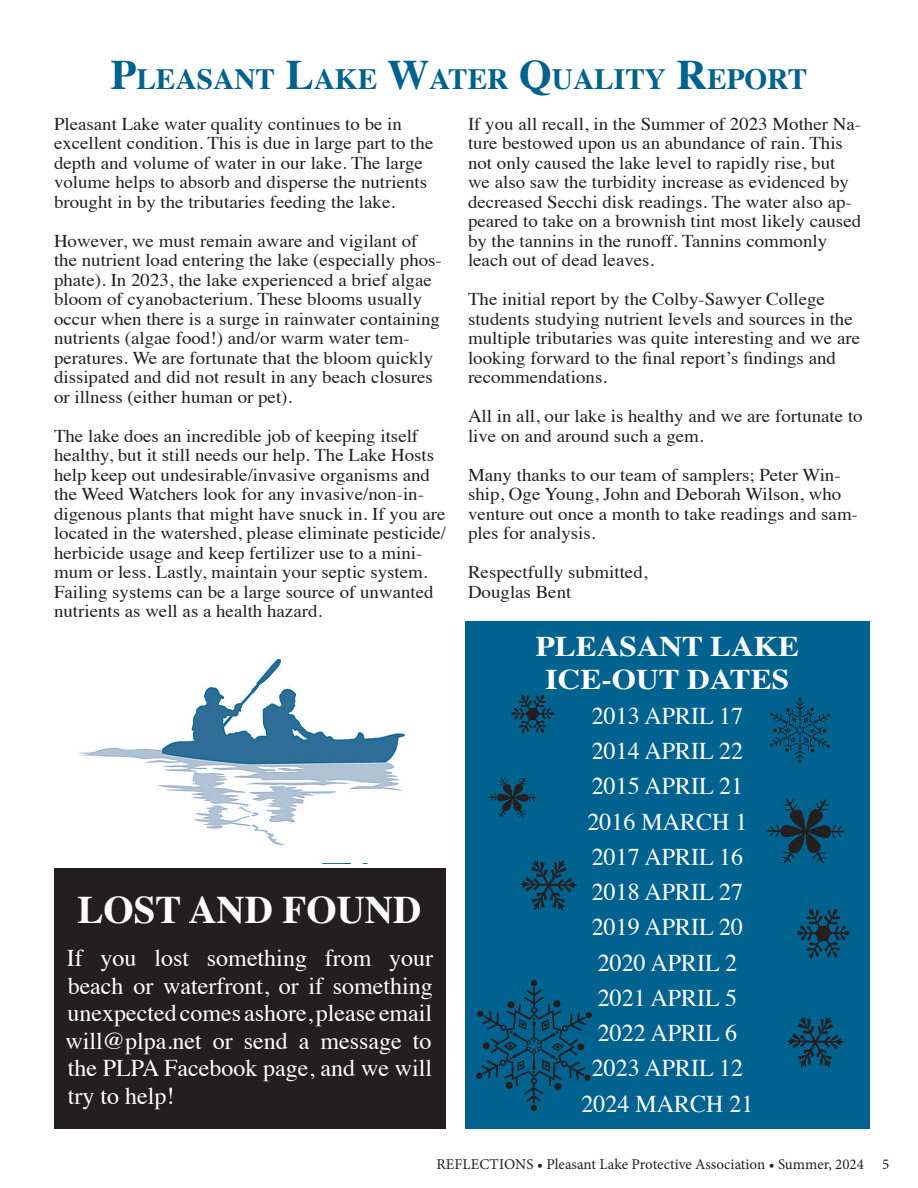
<style>
.page{position:relative;width:918px;height:1188px;background:#fff}
.page>*{position:absolute;margin:0;border:0;box-sizing:border-box;transform-origin:0 0}
.t1{font:700 39px "Times";color:#fff}
.t2{font:700 29.4px "Times";color:#00628e}
.t3{font:700 28.5px/32.8px "Times";color:#fff;text-align:center;scale:1.1 1}
.t4{font:24px/35.2px "Times";color:#fff;text-align:justify}
.t5{font:18px/19.5px "Times";color:#231f20;scale:1.05 1}
.t6{font:15px "Minion Pro";color:#231f20}
.s1{font-size:42px}
</style>
<div class="page">
<div style="left:54px;top:869px;width:392px;height:260px;background:#231f20"></div>
<div style="left:465px;top:621px;width:405px;height:507px;background:#00628e"></div>
<img style="left:511px;top:695px;width:44px;height:38px">
<img style="left:787px;top:1017px;width:57px;height:51px">
<img style="left:476px;top:980px;width:116px;height:131px">
<img style="left:520px;top:860px;width:58px;height:51px">
<img style="left:797px;top:908px;width:53px;height:50px">
<img style="left:769px;top:698px;width:61px;height:64px">
<img style="left:488px;top:777px;width:49px;height:41px">
<img style="left:765px;top:798px;width:79px;height:66px">
<img style="left:79px;top:657px;width:326px;height:207px">
<div style="left:318px;top:818px;width:67px;height:45px;background:#fff"></div>
<h2 class="t2" style="left:111px;top:51px;width:698px"><span class="s1">P</span>LEASANT <span class="s1">L</span>AKE <span class="s1">W</span>ATER <span class="s1">Q</span>UALITY <span class="s1">R</span>EPORT</h2>
<p class="t5" style="left:54px;top:112px;width:363px">Pleasant Lake water quality continues to be in excellent condition. This is due in large part to the depth and volume of water in our lake. The large volume helps to absorb and disperse the nutrients brought in by the tributaries feeding the lake.</p>
<p class="t5" style="left:54px;top:229px;width:371px">However, we must remain aware and vigilant of the nutrient load entering the lake (especially phos&shy;phate). In 2023, the lake experienced a brief algae bloom of cyanobacterium. These blooms usually occur when there is a surge in rainwater containing nutrients (algae food!) and/or warm water tem&shy;peratures. We are fortunate that the bloom quickly dissipated and did not result in any beach closures or illness (either human or pet).</p>
<p class="t5" style="left:54px;top:424px;width:375px">The lake does an incredible job of keeping itself healthy, but it still needs our help. The Lake Hosts help keep out undesirable/invasive organisms and the Weed Watchers look for any invasive/non-in&shy;digenous plants that might have snuck in. If you are located in the watershed, please eliminate pesticide/ herbicide usage and keep fertilizer use to a mini&shy;mum or less. Lastly, maintain your septic system.<br>Failing systems can be a large source of unwanted nutrients as well as a health hazard.</p>
<h1 class="t1" style="left:77px;top:873px;width:345px">LOST AND FOUND</h1>
<h3 class="t4" style="left:66px;top:942px;width:369px;line-height:27.6px">If you lost something from your beach or waterfront, or if something unexpected comes ashore, please email will@plpa.net or send a message to the PLPA Facebook page, and we will try to help!</h3>
<p class="t5" style="left:468px;top:112px;width:376px">If you all recall, in the Summer of 2023 Mother Na&shy;ture bestowed upon us an abundance of rain. This not only caused the lake level to rapidly rise, but we also saw the turbidity increase as evidenced by decreased Secchi disk readings. The water also ap&shy;peared to take on a brownish tint most likely caused by the tannins in the runoff. Tannins commonly leach out of dead leaves.</p>
<p class="t5" style="left:468px;top:288px;width:375px">The initial report by the Colby-Sawyer College students studying nutrient levels and sources in the multiple tributaries was quite interesting and we are looking forward to the final report’s findings and recommendations.</p>
<p class="t5" style="left:468px;top:405px;width:377px">All in all, our lake is healthy and we are fortunate to live on and around such a gem.</p>
<p class="t5" style="left:468px;top:463px;width:373px">Many thanks to our team of samplers; Peter Win&shy;ship, Oge Young, John and Deborah Wilson, who venture out once a month to take readings and sam&shy;ples for analysis.</p>
<p class="t5" style="left:468px;top:561px;width:172px">Respectfully submitted,<br>Douglas Bent</p>
<h3 class="t3" style="left:536px;top:627px;width:241px">PLEASANT LAKE<br>ICE-OUT DATES</h3>
<h3 class="t4" style="left:581px;top:696px;width:174px;text-align:center">2013 APRIL 17<br>2014 APRIL 22<br>2015 APRIL 21<br>2016 MARCH 1<br>2017 APRIL 16<br>2018 APRIL 27<br>2019 APRIL 20<br>2020 APRIL 2<br>2021 APRIL 5<br>2022 APRIL 6<br>2023 APRIL 12<br>2024 MARCH 21</h3>
<p class="t6" style="left:436px;top:1154px;width:454px">REFLECTIONS • Pleasant Lake Protective Association • Summer, 2024 5</p>
</div>
